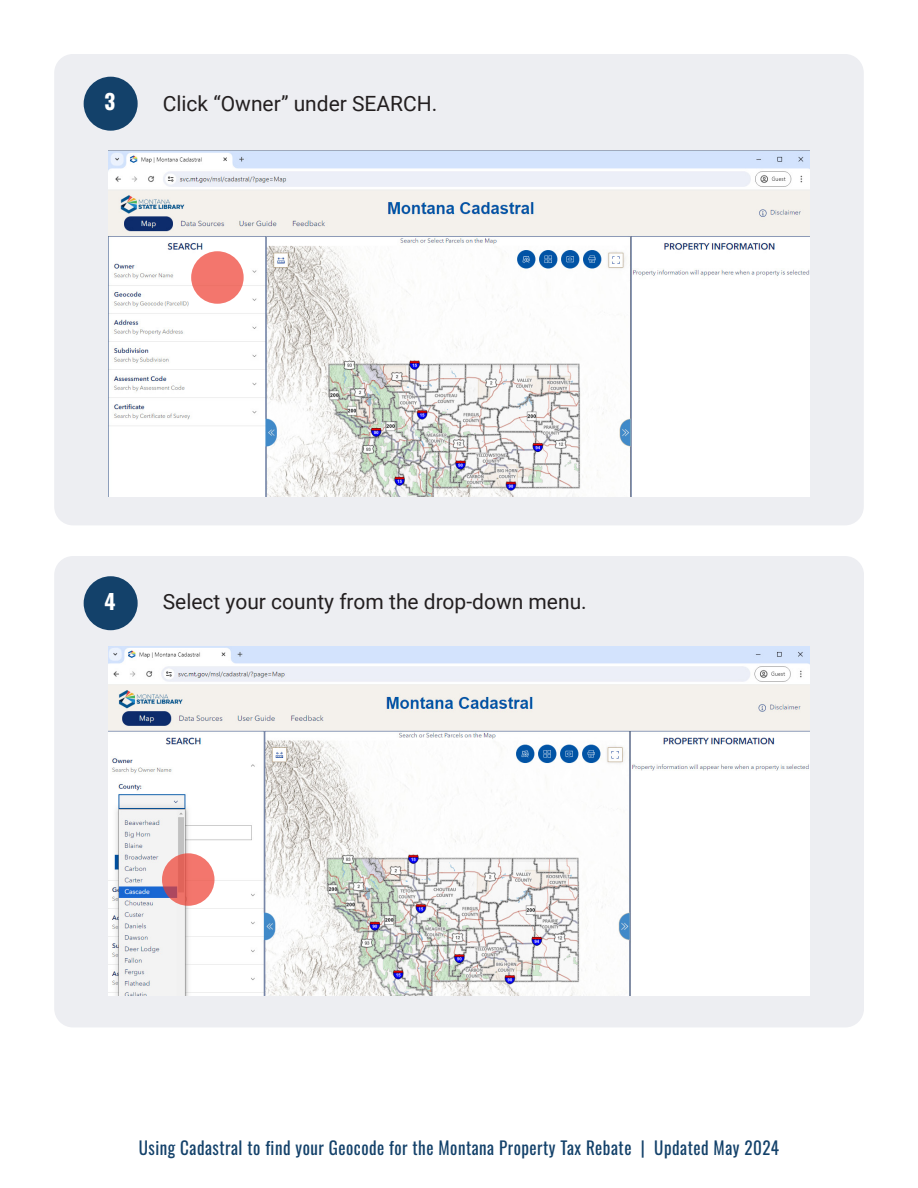
<style>
.page{position:relative;width:918px;height:1188px;background:#fff}
.page>*{position:absolute;margin:0;border:0;box-sizing:border-box;transform-origin:0 0}
.t1{font:21px "Roboto";color:#231f20}
.t2{font:21px "Oswald";color:#fff}
.t3{font:18px "Oswald";letter-spacing:.03em;color:#13416a;scale:.95 1}
</style>
<div class="page">
<div style="left:55px;top:55px;width:808px;height:470px;background:#edeef2;border-radius:18px"></div>
<div style="left:55px;top:557px;width:808px;height:470px;background:#edeef2;border-radius:18px"></div>
<div style="left:84px;top:77px;width:54px;height:54px;background:#13416a;border-radius:50%"></div>
<div style="left:84px;top:576px;width:54px;height:54px;background:#13416a;border-radius:50%"></div>
<img style="left:108px;top:151px;width:702px;height:346px">
<div style="left:191px;top:251px;width:53px;height:53px;background:#f3766d;border-radius:50%"></div>
<img style="left:108px;top:646px;width:702px;height:350px">
<svg style="left:162px;top:853px;width:52px;height:53px;background:#ea7069"></svg>
<p class="t2" style="left:105px;top:83px;width:12px">3</p>
<p class="t1" style="left:163px;top:88px;width:276px">Click “Owner” under SEARCH.</p>
<p class="t2" style="left:104px;top:582px;width:13px">4</p>
<p class="t1" style="left:163px;top:587px;width:426px">Select your county from the drop-down menu.</p>
<p class="t3" style="left:139px;top:1132px;width:676px">Using Cadastral to find your Geocode for the Montana Property Tax Rebate | Updated May 2024</p>
</div>
